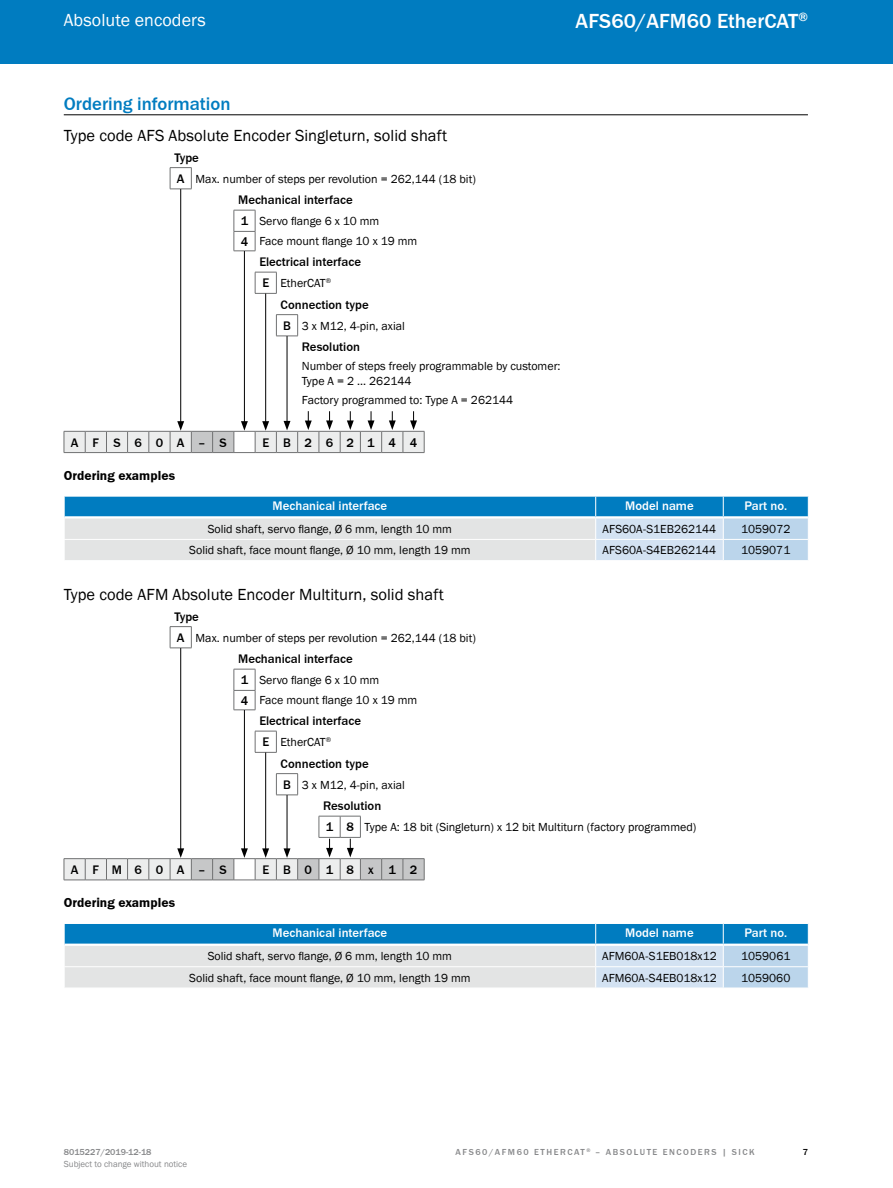
<style>
.page{position:relative;width:893px;height:1188px;background:#fff}
.page>*{position:absolute;margin:0;border:0;box-sizing:border-box;transform-origin:0 0}
.t1{font:500 21px "SICK Franklin";letter-spacing:.005em;color:#fff}
.t2{font:500 18.75px "SICK Franklin";color:#007cc0}
.t3{font:18px "SICK Franklin";letter-spacing:.005em;color:#fff}
.t4{font:16.5px "SICK Franklin";letter-spacing:.005em;color:#000}
.t5{font:700 13.5px "SICK Franklin";letter-spacing:.005em;color:#000}
.t6{font:500 12.75px "SICK Franklin";color:#000}
.t7{font:500 12.75px "SICK Franklin";color:#fff}
.t8{font:500 12.75px "SICK Franklin";letter-spacing:1.08em;color:#000}
.t9{font:12px/20.4px "SICK Franklin";color:#000}
.t10{font:500 9px "SICK Franklin";letter-spacing:.17em;color:#87888a}
.t11{font:9px "SICK Franklin";color:#87888a}
.t12{font:500 9px "SICK Franklin";color:#87888a}
.t13{font:500 9px "SICK Franklin";color:#000}
.s1{font-weight:500;font-size:12.75px}
</style>
<div class="page">
<div style="left:0;top:0;width:893px;height:64px;background:#007cc0"></div>
<hr style="left:64px;top:114px;width:744px;height:1px;background:#000">
<svg style="left:170px;top:167px;width:22px;height:23px"></svg>
<svg style="left:234px;top:210px;width:22px;height:42px"></svg>
<svg style="left:276px;top:314px;width:22px;height:23px"></svg>
<svg style="left:255px;top:272px;width:22px;height:22px"></svg>
<hr style="left:180px;top:189px;width:1px;height:235px;background:#000">
<hr style="left:244px;top:251px;width:1px;height:173px;background:#000">
<hr style="left:265px;top:294px;width:1px;height:130px;background:#000">
<hr style="left:287px;top:336px;width:1px;height:87px;background:#000">
<svg style="left:64px;top:411px;width:361px;height:42px"></svg>
<svg style="left:64px;top:496px;width:745px;height:64px;background:#9bc4dc"></svg>
<svg style="left:170px;top:626px;width:22px;height:23px"></svg>
<svg style="left:234px;top:669px;width:22px;height:42px"></svg>
<svg style="left:276px;top:773px;width:22px;height:23px"></svg>
<svg style="left:255px;top:731px;width:22px;height:22px"></svg>
<hr style="left:180px;top:648px;width:1px;height:203px;background:#000">
<hr style="left:244px;top:710px;width:1px;height:141px;background:#000">
<hr style="left:265px;top:753px;width:1px;height:98px;background:#000">
<hr style="left:287px;top:795px;width:1px;height:56px;background:#000">
<svg style="left:64px;top:816px;width:361px;height:65px"></svg>
<svg style="left:64px;top:923px;width:745px;height:65px;background:#9cc5dd"></svg>
<h3 class="t3" style="left:64px;top:9px;width:144px">Absolute encoders</h3>
<h1 class="t1" style="left:576px;top:8px;width:234px">AFS60/AFM60 EtherCAT<sup>®</sup></h1>
<h2 class="t2" style="left:64px;top:92px;width:168px">Ordering information</h2>
<h3 class="t4" style="left:64px;top:125px;width:385px">Type code AFS Absolute Encoder Singleturn, solid shaft</h3>
<p class="t6" style="left:174px;top:149px;width:26px">Type</p>
<p class="t9" style="left:177px;top:169px;width:301px"><span class="s1">A</span> Max. number of steps per revolution = 262,144 (18 bit)</p>
<p class="t6" style="left:238px;top:192px;width:116px">Mechanical interface</p>
<p class="t9" style="left:241px;top:211px;width:178px"><span class="s1">1</span> Servo flange 6 x 10 mm<br><span class="s1">4</span> Face mount flange 10 x 19 mm</p>
<p class="t6" style="left:259px;top:254px;width:103px">Electrical interface</p>
<p class="t9" style="left:262px;top:273px;width:70px"><span class="s1">E</span> EtherCAT<sup>®</sup></p>
<p class="t6" style="left:281px;top:297px;width:90px">Connection type</p>
<p class="t9" style="left:283px;top:316px;width:123px"><span class="s1">B</span> 3 x M12, 4-pin, axial</p>
<p class="t6" style="left:302px;top:339px;width:60px">Resolution</p>
<p class="t9" style="left:302px;top:359px;width:260px;line-height:14.4px">Number of steps freely programmable by customer:<br>Type A = 2 ... 262144</p>
<p class="t9" style="left:302px;top:390px;width:213px">Factory programmed to: Type A = 262144</p>
<p class="t6" style="left:71px;top:434px;width:158px">AFS60A–S</p>
<p class="t8" style="left:262px;top:434px;width:156px">EB262144</p>
<p class="t5" style="left:64px;top:467px;width:113px">Ordering examples</p>
<p class="t7" style="left:273px;top:498px;width:116px">Mechanical interface</p>
<p class="t7" style="left:625px;top:498px;width:70px">Model name</p>
<p class="t7" style="left:744px;top:498px;width:44px">Part no.</p>
<p class="t9" style="left:208px;top:519px;width:246px">Solid shaft, servo flange, Ø 6 mm, length 10 mm</p>
<p class="t9" style="left:603px;top:519px;width:115px">AFS60A-S1EB262144</p>
<p class="t9" style="left:741px;top:519px;width:51px">1059072</p>
<p class="t9" style="left:189px;top:540px;width:283px">Solid shaft, face mount flange, Ø 10 mm, length 19 mm</p>
<p class="t9" style="left:603px;top:540px;width:115px">AFS60A-S4EB262144</p>
<p class="t9" style="left:741px;top:540px;width:51px">1059071</p>
<h3 class="t4" style="left:64px;top:584px;width:382px">Type code AFM Absolute Encoder Multiturn, solid shaft</h3>
<p class="t6" style="left:174px;top:608px;width:26px">Type</p>
<p class="t9" style="left:177px;top:628px;width:301px"><span class="s1">A</span> Max. number of steps per revolution = 262,144 (18 bit)</p>
<p class="t6" style="left:238px;top:651px;width:116px">Mechanical interface</p>
<p class="t9" style="left:241px;top:670px;width:178px"><span class="s1">1</span> Servo flange 6 x 10 mm<br><span class="s1">4</span> Face mount flange 10 x 19 mm</p>
<p class="t6" style="left:259px;top:713px;width:103px">Electrical interface</p>
<p class="t9" style="left:262px;top:732px;width:70px"><span class="s1">E</span> EtherCAT<sup>®</sup></p>
<p class="t6" style="left:281px;top:755px;width:90px">Connection type</p>
<p class="t9" style="left:283px;top:775px;width:123px"><span class="s1">B</span> 3 x M12, 4-pin, axial</p>
<p class="t6" style="left:323px;top:798px;width:60px">Resolution</p>
<p class="t9" style="left:326px;top:817px;width:372px"><span class="s1">1 8</span> Type A: 18 bit (Singleturn) x 12 bit Multiturn (factory programmed)</p>
<p class="t6" style="left:71px;top:862px;width:158px">AFM60A–S</p>
<p class="t8" style="left:262px;top:862px;width:156px">EB018x12</p>
<p class="t5" style="left:64px;top:895px;width:113px">Ordering examples</p>
<p class="t7" style="left:273px;top:925px;width:116px">Mechanical interface</p>
<p class="t7" style="left:625px;top:925px;width:70px">Model name</p>
<p class="t7" style="left:744px;top:925px;width:44px">Part no.</p>
<p class="t9" style="left:208px;top:946px;width:246px">Solid shaft, servo flange, Ø 6 mm, length 10 mm</p>
<p class="t9" style="left:602px;top:946px;width:116px">AFM60A-S1EB018x12</p>
<p class="t9" style="left:741px;top:946px;width:51px">1059061</p>
<p class="t9" style="left:189px;top:968px;width:283px">Solid shaft, face mount flange, Ø 10 mm, length 19 mm</p>
<p class="t9" style="left:602px;top:968px;width:116px">AFM60A-S4EB018x12</p>
<p class="t9" style="left:741px;top:968px;width:51px">1059060</p>
<p class="t12" style="left:64px;top:1146px;width:89px">8015227/2019-12-18</p>
<p class="t11" style="left:64px;top:1159px;width:125px">Subject to change without notice</p>
<p class="t10" style="left:456px;top:1146px;width:301px">AFS60/AFM60 ETHERCAT <sup>®</sup> – ABSOLUTE ENCODERS | SICK</p>
<p class="t13" style="left:803px;top:1146px;width:7px">7</p>
</div>
